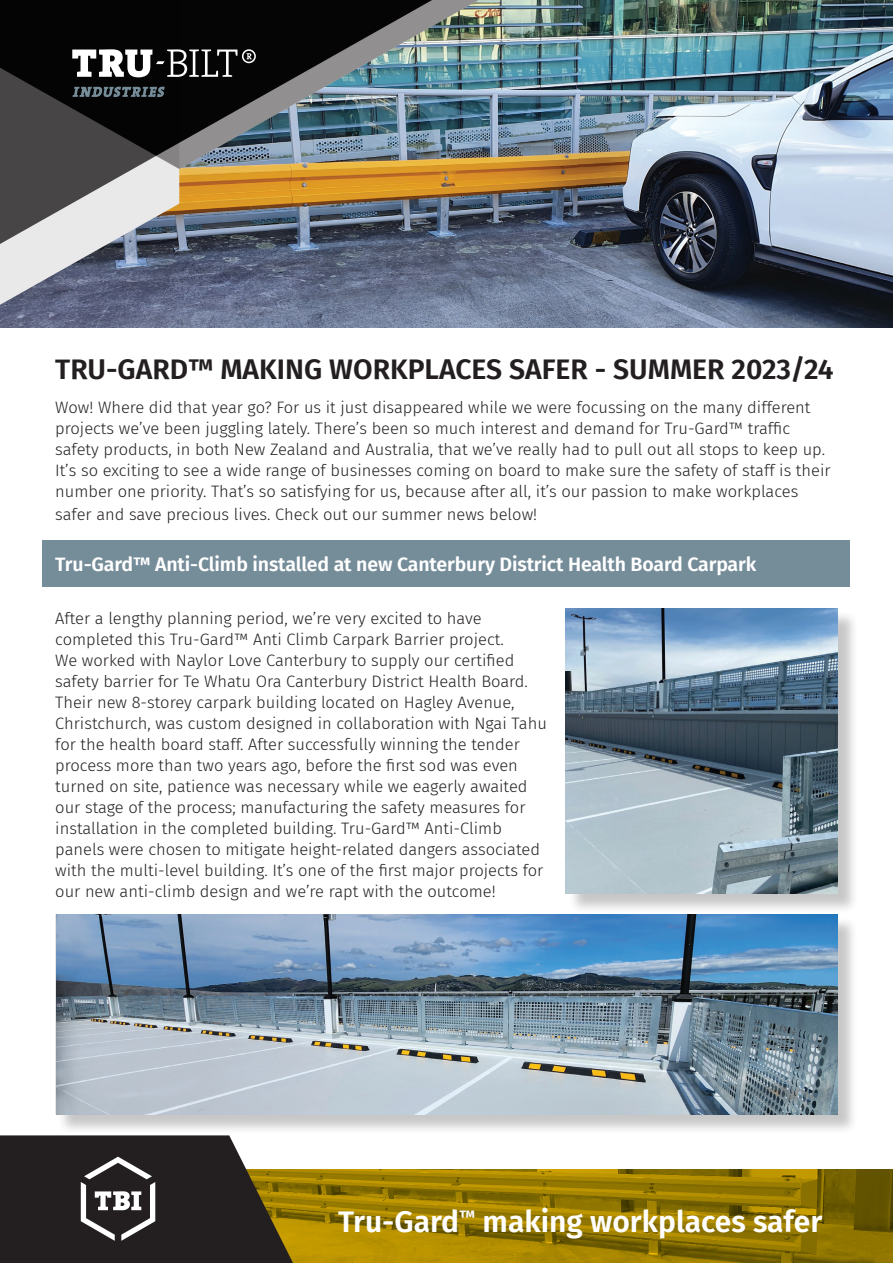
<style>
.page{position:relative;width:893px;height:1263px;background:#fff}
.page>*{position:absolute;margin:0;border:0;box-sizing:border-box;transform-origin:0 0}
.t1{font:600 30px "Fira Sans";color:#fff}
.t2{font:600 28.35px "Fira Sans";color:#231f20}
.t3{font:600 19.5px "Fira Sans";letter-spacing:-.005em;color:#fff}
.t4{font:300 16.5px/21px "Fira Sans";color:#231f20}
</style>
<div class="page">
<img style="left:0;top:0;width:893px;height:327px">
<div style="left:43px;top:540px;width:807px;height:47px;background:#758c99"></div>
<svg style="left:0;top:251px;width:179px;height:61px;background:#7b8195"></svg>
<svg style="left:0;top:169px;width:454px;height:82px;background:#938571"></svg>
<img style="left:0;top:0;width:501px;height:169px">
<img style="left:0;top:0;width:454px;height:156px">
<svg style="left:72px;top:87px;width:93px;height:10px"></svg>
<svg style="left:72px;top:49px;width:184px;height:28px"></svg>
<img style="left:293px;top:1169px;width:600px;height:94px">
<svg style="left:0;top:1135px;width:293px;height:128px;background:#3f3a33"></svg>
<div style="left:568px;top:610px;width:290px;height:304px;background:#231f20;opacity:.25"></div>
<img style="left:566px;top:608px;width:272px;height:285px">
<div style="left:58px;top:917px;width:800px;height:218px;background:#231f20;opacity:.25"></div>
<img style="left:56px;top:914px;width:782px;height:200px">
<h2 class="t2" style="left:55px;top:346px;width:780px">TRU-GARD™ MAKING WORKPLACES SAFER - SUMMER 2023/24</h2>
<p class="t4" style="left:55px;top:397px;width:777px">Wow! Where did that year go? For us it just disappeared while we were focussing on the many different projects we’ve been juggling lately. There’s been so much interest and demand for Tru-Gard™ traffic safety products, in both New Zealand and Australia, that we’ve really had to pull out all stops to keep up.<br>It’s so exciting to see a wide range of businesses coming on board to make sure the safety of staff is their number one priority. That’s so satisfying for us, because after all, it’s our passion to make workplaces</p>
<p class="t4" style="left:55px;top:503px;width:483px">safer and save precious lives. Check out our summer news below!</p>
<p class="t3" style="left:55px;top:548px;width:703px">Tru-Gard™ Anti-Climb installed at new Canterbury District Health Board Carpark</p>
<p class="t4" style="left:55px;top:607px;width:493px">After a lengthy planning period, we’re very excited to have completed this Tru-Gard™ Anti Climb Carpark Barrier project.<br>We worked with Naylor Love Canterbury to supply our certified safety barrier for Te Whatu Ora Canterbury District Health Board.<br>Their new 8-storey carpark building located on Hagley Avenue, Christchurch, was custom designed in collaboration with Ngai Tahu for the health board staff. After successfully winning the tender process more than two years ago, before the first sod was even turned on site, patience was necessary while we eagerly awaited our stage of the process; manufacturing the safety measures for installation in the completed building. Tru-Gard™ Anti-Climb panels were chosen to mitigate height-related dangers associated with the multi-level building. It’s one of the first major projects for our new anti-climb design and we’re rapt with the outcome!</p>
<h1 class="t1" style="left:338px;top:1196px;width:486px">Tru-Gard<sup>™</sup> making workplaces safer</h1>
</div>
